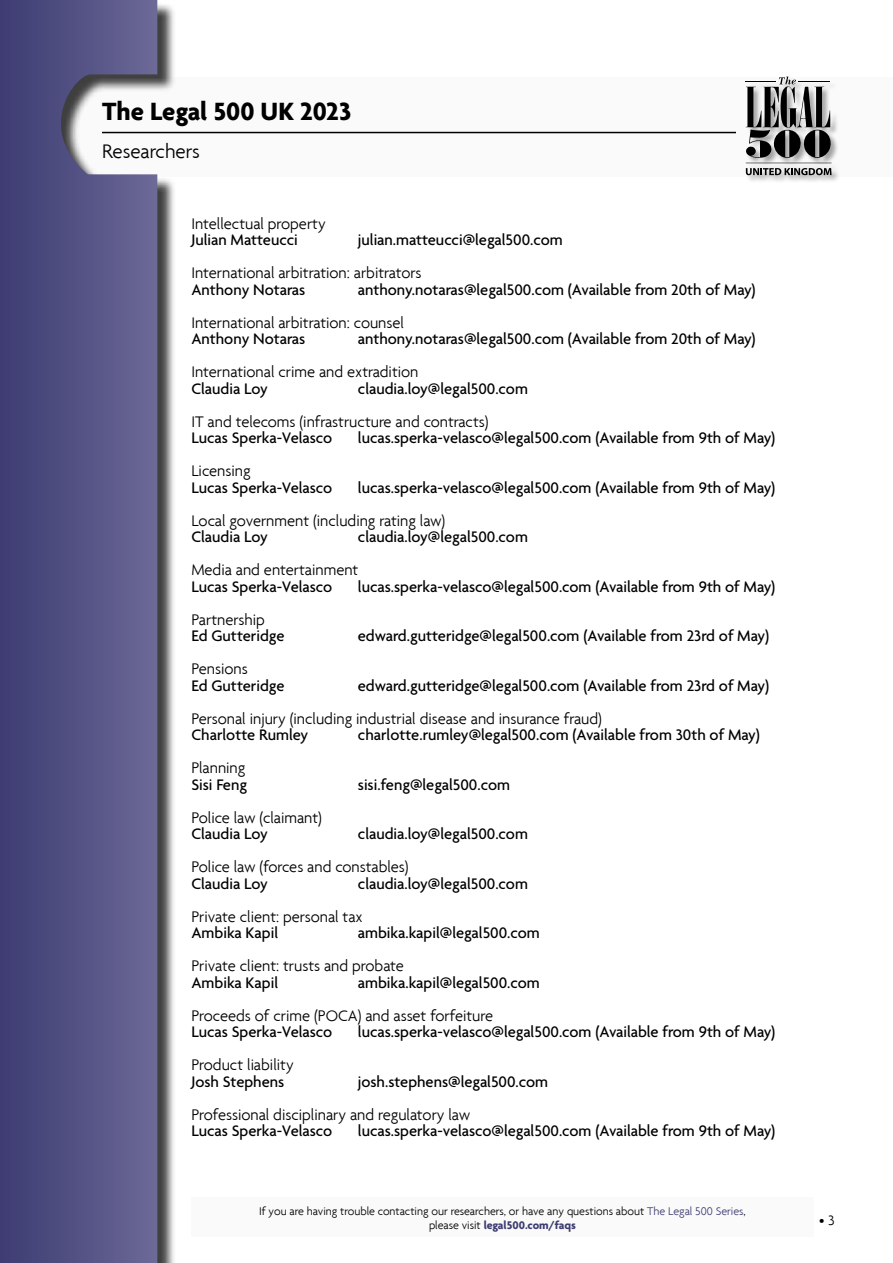
<style>
.page{position:relative;width:893px;height:1263px;background:#fff}
.page>*{position:absolute;margin:0;border:0;box-sizing:border-box;transform-origin:0 0}
.t1{font:700 27px "Agenda";color:#000}
.t2{font:300 21px "Agenda";color:#000}
.t3{font:500 16.5px "Agenda";color:#000}
.t4{font:300 16.5px "Agenda";color:#000}
.t5{font:300 15px "Agenda";color:#000}
.t6{font:300 12px/14.4px "Agenda";color:#000;text-align:center}
.s1{color:#3e3d72}
.s2{font-weight:700;color:#3e3d72}
</style>
<div class="page">
<div style="left:191px;top:1197px;width:623px;height:40px;background:#fafafa"></div>
<div style="left:0;top:77px;width:893px;height:99px;background:#fafafa"></div>
<div style="left:745px;top:76px;width:95px;height:108px;background:#000;opacity:.35"></div>
<svg style="left:746px;top:77px;width:85px;height:82px"></svg>
<hr style="left:746px;top:82px;width:30px;height:1px;background:#000">
<hr style="left:798px;top:82px;width:32px;height:1px;background:#000">
<hr style="left:746px;top:163px;width:85px;height:1px;background:#000">
<svg style="left:746px;top:168px;width:85px;height:7px"></svg>
<hr style="left:102px;top:132px;width:634px;height:1px;background:#000">
<div style="left:2px;top:2px;width:174px;height:1261px;background:#000;opacity:.75"></div>
<svg style="left:0;top:0;width:157px;height:1263px;background:#595787"></svg>
<h1 class="t1" style="left:102px;top:95px;width:251px">The Legal 500 UK 2023</h1>
<p class="t2" style="left:102px;top:139px;width:99px">Researchers</p>
<p class="t4" style="left:191px;top:214px;width:136px">Intellectual property</p>
<p class="t3" style="left:191px;top:230px;width:108px">Julian Matteucci</p>
<p class="t3" style="left:358px;top:230px;width:206px">julian.matteucci@legal500.com</p>
<p class="t4" style="left:191px;top:263px;width:232px">International arbitration: arbitrators</p>
<p class="t3" style="left:191px;top:279px;width:116px">Anthony Notaras</p>
<p class="t3" style="left:358px;top:279px;width:399px">anthony.notaras@legal500.com (Available from 20th of May)</p>
<p class="t4" style="left:191px;top:313px;width:214px">International arbitration: counsel</p>
<p class="t3" style="left:191px;top:329px;width:116px">Anthony Notaras</p>
<p class="t3" style="left:358px;top:329px;width:399px">anthony.notaras@legal500.com (Available from 20th of May)</p>
<p class="t4" style="left:191px;top:362px;width:229px">International crime and extradition</p>
<p class="t3" style="left:191px;top:378px;width:78px">Claudia Loy</p>
<p class="t3" style="left:358px;top:378px;width:172px">claudia.loy@legal500.com</p>
<p class="t4" style="left:191px;top:412px;width:299px">IT and telecoms (infrastructure and contracts)</p>
<p class="t3" style="left:191px;top:428px;width:142px">Lucas Sperka-Velasco</p>
<p class="t3" style="left:358px;top:428px;width:419px">lucas.sperka-velasco@legal500.com (Available from 9th of May)</p>
<p class="t4" style="left:191px;top:461px;width:61px">Licensing</p>
<p class="t3" style="left:191px;top:477px;width:142px">Lucas Sperka-Velasco</p>
<p class="t3" style="left:358px;top:477px;width:419px">lucas.sperka-velasco@legal500.com (Available from 9th of May)</p>
<p class="t4" style="left:191px;top:511px;width:255px">Local government (including rating law)</p>
<p class="t3" style="left:191px;top:527px;width:78px">Claudia Loy</p>
<p class="t3" style="left:358px;top:527px;width:172px">claudia.loy@legal500.com</p>
<p class="t4" style="left:191px;top:560px;width:169px">Media and entertainment</p>
<p class="t3" style="left:191px;top:576px;width:142px">Lucas Sperka-Velasco</p>
<p class="t3" style="left:358px;top:576px;width:419px">lucas.sperka-velasco@legal500.com (Available from 9th of May)</p>
<p class="t4" style="left:191px;top:610px;width:75px">Partnership</p>
<p class="t3" style="left:191px;top:626px;width:95px">Ed Gutteridge</p>
<p class="t3" style="left:358px;top:626px;width:413px">edward.gutteridge@legal500.com (Available from 23rd of May)</p>
<p class="t4" style="left:191px;top:659px;width:58px">Pensions</p>
<p class="t3" style="left:191px;top:675px;width:95px">Ed Gutteridge</p>
<p class="t3" style="left:358px;top:675px;width:413px">edward.gutteridge@legal500.com (Available from 23rd of May)</p>
<p class="t4" style="left:191px;top:709px;width:412px">Personal injury (including industrial disease and insurance fraud)</p>
<p class="t3" style="left:191px;top:725px;width:118px">Charlotte Rumley</p>
<p class="t3" style="left:358px;top:725px;width:403px">charlotte.rumley@legal500.com (Available from 30th of May)</p>
<p class="t4" style="left:191px;top:758px;width:56px">Planning</p>
<p class="t3" style="left:191px;top:774px;width:57px">Sisi Feng</p>
<p class="t3" style="left:358px;top:774px;width:154px">sisi.feng@legal500.com</p>
<p class="t4" style="left:191px;top:808px;width:132px">Police law (claimant)</p>
<p class="t3" style="left:191px;top:824px;width:78px">Claudia Loy</p>
<p class="t3" style="left:358px;top:824px;width:172px">claudia.loy@legal500.com</p>
<p class="t4" style="left:191px;top:857px;width:219px">Police law (forces and constables)</p>
<p class="t3" style="left:191px;top:873px;width:78px">Claudia Loy</p>
<p class="t3" style="left:358px;top:873px;width:172px">claudia.loy@legal500.com</p>
<p class="t4" style="left:191px;top:907px;width:173px">Private client: personal tax</p>
<p class="t3" style="left:191px;top:923px;width:88px">Ambika Kapil</p>
<p class="t3" style="left:358px;top:923px;width:183px">ambika.kapil@legal500.com</p>
<p class="t4" style="left:191px;top:956px;width:214px">Private client: trusts and probate</p>
<p class="t3" style="left:191px;top:972px;width:88px">Ambika Kapil</p>
<p class="t3" style="left:358px;top:972px;width:183px">ambika.kapil@legal500.com</p>
<p class="t4" style="left:191px;top:1006px;width:303px">Proceeds of crime (POCA) and asset forfeiture</p>
<p class="t3" style="left:191px;top:1022px;width:142px">Lucas Sperka-Velasco</p>
<p class="t3" style="left:358px;top:1022px;width:419px">lucas.sperka-velasco@legal500.com (Available from 9th of May)</p>
<p class="t4" style="left:191px;top:1055px;width:104px">Product liability</p>
<p class="t3" style="left:191px;top:1071px;width:94px">Josh Stephens</p>
<p class="t3" style="left:358px;top:1071px;width:192px">josh.stephens@legal500.com</p>
<p class="t4" style="left:191px;top:1105px;width:280px">Professional disciplinary and regulatory law</p>
<p class="t3" style="left:191px;top:1121px;width:142px">Lucas Sperka-Velasco</p>
<p class="t3" style="left:358px;top:1121px;width:419px">lucas.sperka-velasco@legal500.com (Available from 9th of May)</p>
<p class="t6" style="left:259px;top:1203px;width:488px">If you are having trouble contacting our researchers, or have any questions about <span class="s1">The Legal 500 Series</span>, please visit <span class="s2">legal500.com/faqs</span></p>
<p class="t5" style="left:819px;top:1211px;width:17px">• 3</p>
</div>
